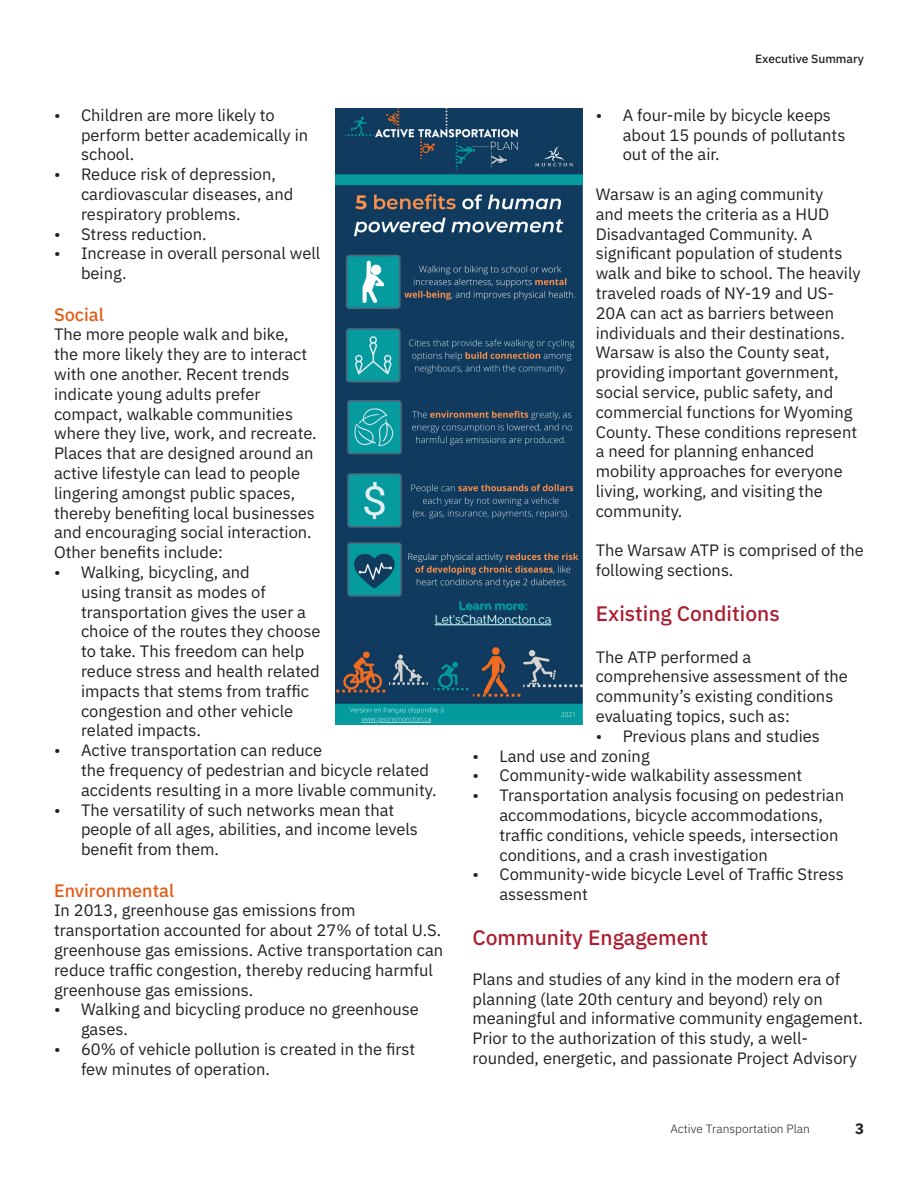
<style>
.page{position:relative;width:918px;height:1188px;background:#fff}
.page>*{position:absolute;margin:0;border:0;box-sizing:border-box;transform-origin:0 0}
.Section_Header{font:500 21px "IBM Plex Sans";color:#aa1f32}
.t1{font:500 18px "IBM Plex Sans";color:#e25d18}
.t2{font:16.5px/19.8px "IBM Plex Sans";color:#231f20}
.t3{font:700 15px "IBM Plex Sans";color:#231f20}
.t4{font:300 12px "IBM Plex Sans";color:#231f20}
.t5{font:500 12px "IBM Plex Sans";color:#231f20}
</style>
<div class="page">
<img style="left:336px;top:108px;width:246px;height:616px">
<p class="t2" style="left:81px;top:104px;width:229px;text-indent:-27px">• Children are more likely to perform better academically in school.</p>
<p class="t2" style="left:81px;top:163px;width:214px;text-indent:-27px">• Reduce risk of depression, cardiovascular diseases, and respiratory problems.</p>
<p class="t2" style="left:54px;top:223px;width:154px">• Stress reduction.</p>
<p class="t2" style="left:81px;top:242px;width:241px;text-indent:-27px">• Increase in overall personal well being.</p>
<p class="t1" style="left:54px;top:300px;width:51px">Social</p>
<p class="t2" style="left:54px;top:323px;width:264px">The more people walk and bike, the more likely they are to interact with one another. Recent trends indicate young adults prefer compact, walkable communities where they live, work, and recreate.<br>Places that are designed around an active lifestyle can lead to people lingering amongst public spaces, thereby benefiting local businesses and encouraging social interaction.<br>Other benefits include:</p>
<p class="t2" style="left:81px;top:561px;width:241px;text-indent:-27px">• Walking, bicycling, and<br>using transit as modes of transportation gives the user a choice of the routes they choose to take. This freedom can help reduce stress and health related impacts that stems from traffic congestion and other vehicle related impacts.</p>
<p class="t2" style="left:81px;top:739px;width:357px;text-indent:-27px">• Active transportation can reduce<br>the frequency of pedestrian and bicycle related accidents resulting in a more livable community.</p>
<p class="t2" style="left:81px;top:799px;width:339px;text-indent:-27px">• The versatility of such networks mean that people of all ages, abilities, and income levels benefit from them.</p>
<p class="t1" style="left:54px;top:876px;width:122px">Environmental</p>
<p class="t2" style="left:54px;top:899px;width:391px">In 2013, greenhouse gas emissions from transportation accounted for about 27% of total U.S. greenhouse gas emissions. Active transportation can reduce traffic congestion, thereby reducing harmful greenhouse gas emissions.</p>
<p class="t2" style="left:81px;top:998px;width:339px;text-indent:-27px">• Walking and bicycling produce no greenhouse gases.</p>
<p class="t2" style="left:81px;top:1038px;width:336px;text-indent:-27px">• 60% of vehicle pollution is created in the first few minutes of operation.</p>
<p class="t5" style="left:755px;top:50px;width:110px">Executive Summary</p>
<p class="t2" style="left:623px;top:104px;width:224px;text-indent:-27px">• A four-mile by bicycle keeps about 15 pounds of pollutants out of the air.</p>
<p class="t2" style="left:596px;top:183px;width:266px">Warsaw is an aging community<br>and meets the criteria as a HUD<br>Disadvantaged Community. A significant population of students walk and bike to school. The heavily traveled roads of NY-19 and US-<br>20A can act as barriers between individuals and their destinations.<br>Warsaw is also the County seat, providing important government, social service, public safety, and commercial functions for Wyoming<br>County. These conditions represent a need for planning enhanced mobility approaches for everyone living, working, and visiting the community.</p>
<p class="t2" style="left:596px;top:539px;width:270px">The Warsaw ATP is comprised of the following sections.</p>
<p class="Section_Header" style="left:596px;top:597px;width:185px">Existing Conditions</p>
<p class="t2" style="left:596px;top:646px;width:254px">The ATP performed a comprehensive assessment of the community’s existing conditions evaluating topics, such as:</p>
<p class="t2" style="left:596px;top:725px;width:226px">• Previous plans and studies</p>
<p class="t2" style="left:472px;top:745px;width:179px">• Land use and zoning</p>
<p class="t2" style="left:472px;top:764px;width:331px">• Community-wide walkability assessment</p>
<p class="t2" style="left:500px;top:784px;width:346px;text-indent:-27px">• Transportation analysis focusing on pedestrian accommodations, bicycle accommodations, traffic conditions, vehicle speeds, intersection conditions, and a crash investigation</p>
<p class="t2" style="left:500px;top:863px;width:346px;text-indent:-27px">• Community-wide bicycle Level of Traffic Stress assessment</p>
<p class="Section_Header" style="left:472px;top:921px;width:237px">Community Engagement</p>
<p class="t2" style="left:472px;top:968px;width:392px">Plans and studies of any kind in the modern era of planning (late 20th century and beyond) rely on meaningful and informative community engagement.<br>Prior to the authorization of this study, a well&shy;rounded, energetic, and passionate Project Advisory</p>
<p class="t4" style="left:670px;top:1120px;width:141px">Active Transportation Plan</p>
<p class="t3" style="left:855px;top:1117px;width:10px">3</p>
</div>
